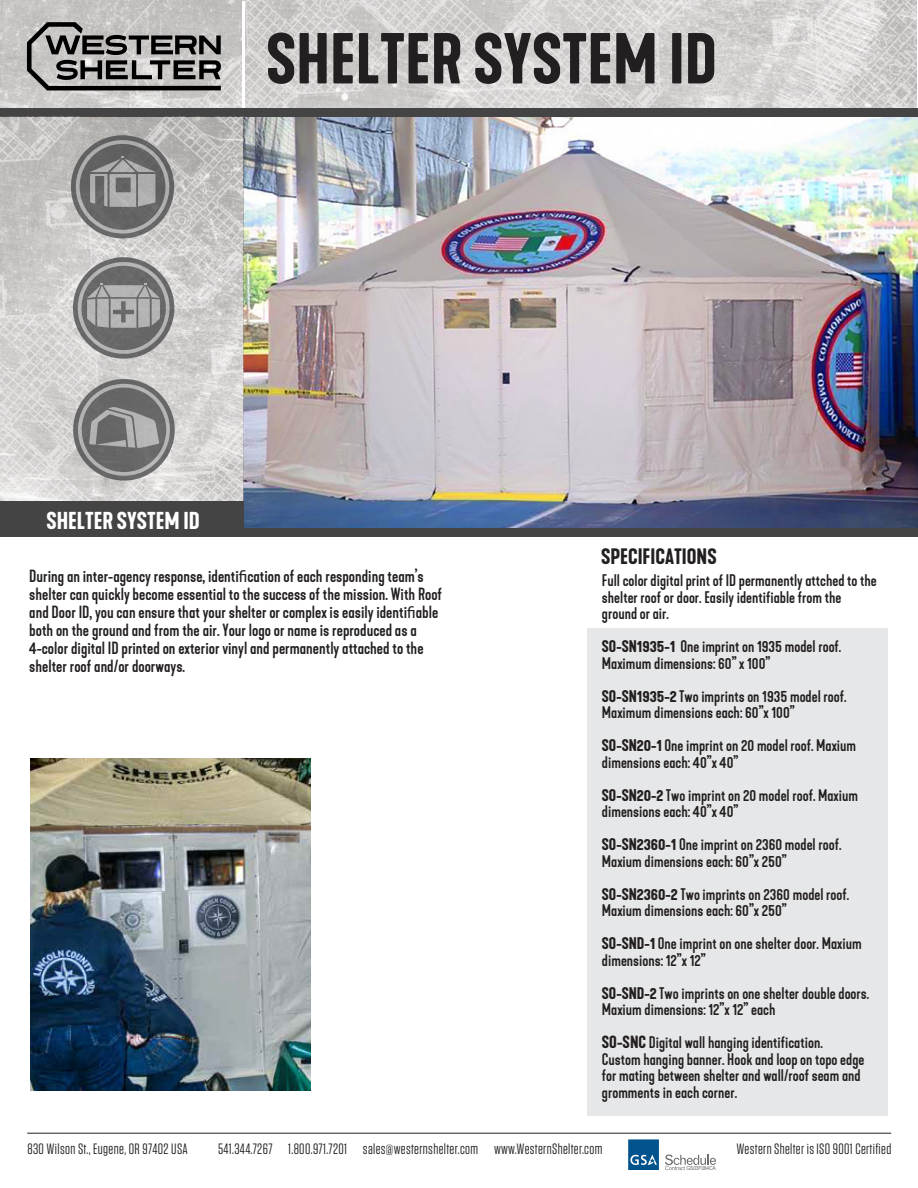
<style>
.page{position:relative;width:918px;height:1188px;background:#fff}
.page>*{position:absolute;margin:0;border:0;box-sizing:border-box;transform-origin:0 0}
.t1{font:600 67.2px "Kapra Neue";color:#231f20}
.t2{font:600 22.8px "Kapra Neue";color:#fff}
.t3{font:600 20.85px "Kapra Neue";color:#231f20}
.t4{font:500 16.5px/18px "Kapra Neue";color:#231f20}
.t5{font:500 15.75px/16.5px "Kapra Neue";color:#231f20}
.t6{font:15px "Tungsten";letter-spacing:.025em;color:#231f20}
.t7{font:5.55px "Arial";letter-spacing:-.05em;color:#6d6e70;scale:.92 1}
.s1{font-family:"Myriad Pro";font-weight:400}
.s2{font-weight:600}
.s3{font-weight:600;font-size:16.5px}
</style>
<div class="page">
<img style="left:244px;top:117px;width:674px;height:412px">
<div style="left:587px;top:629px;width:301px;height:487px;background:#e6e7e8"></div>
<img style="left:30px;top:759px;width:281px;height:331px">
<img style="left:0;top:0;width:917px;height:109px">
<svg style="left:27px;top:22px;width:194px;height:68px"></svg>
<hr style="left:242px;top:1px;width:3px;height:114px;background:#fff">
<div style="left:0;top:109px;width:918px;height:8px;background:#444445"></div>
<div style="left:0;top:529px;width:918px;height:8px;background:#444445"></div>
<hr style="left:27px;top:1133px;width:864px;height:1px;background:#231f20">
<svg style="left:628px;top:1139px;width:31px;height:31px"></svg>
<svg style="left:665px;top:1155px;width:51px;height:15px"></svg>
<img style="left:0;top:117px;width:244px;height:384px">
<div style="left:0;top:501px;width:244px;height:32px;background:#444445"></div>
<svg style="left:71px;top:135px;width:103px;height:103px;fill:#656565"></svg>
<div style="left:76px;top:140px;width:93px;height:94px;border:4px solid #aaa;border-radius:50%"></div>
<svg style="left:90px;top:156px;width:65px;height:51px"></svg>
<svg style="left:73px;top:257px;width:101px;height:102px"></svg>
<svg style="left:78px;top:262px;width:92px;height:92px"></svg>
<svg style="left:73px;top:379px;width:102px;height:102px"></svg>
<svg style="left:78px;top:384px;width:92px;height:92px"></svg>
<h1 class="t1" style="left:266px;top:16px;width:452px">SHELTER SYSTEM ID</h1>
<h2 class="t2" style="left:46px;top:507px;width:155px">SHELTER SYSTEM ID</h2>
<h3 class="t3" style="left:601px;top:544px;width:117px">SPECIFICATIONS</h3>
<p class="t4" style="left:29px;top:568px;width:414px">During an inter-agency response, identi<span class="s1">fi</span>cation of each responding team’s shelter can quickly become essential to the success of the mission. With Roof and Door ID, you can ensure that your shelter or complex is easily identi<span class="s1">fi</span>able both on the ground and from the air. Your logo or name is reproduced as a 4-color digital ID printed on exterior vinyl and permanently attached to the shelter roof and/or doorways.</p>
<p class="t5" style="left:602px;top:573px;width:276px">Full color digital print of ID permanently attched to the shelter roof or door. Easily identifiable from the ground or air.</p>
<p class="t5" style="left:602px;top:639px;width:241px"><span class="s2">SO-SN1935-1</span> One imprint on 1935 model roof.<br>Maximum dimensions: 60” x 100”</p>
<p class="t5" style="left:602px;top:688px;width:246px"><span class="s2">SO-SN1935-2</span> Two imprints on 1935 model roof.<br>Maximum dimensions each: 60”x 100”</p>
<p class="t5" style="left:602px;top:738px;width:256px"><span class="s2">SO-SN20-1</span> One imprint on 20 model roof. Maxium dimensions each: 40”x 40”</p>
<p class="t5" style="left:602px;top:787px;width:258px"><span class="s2">SO-SN20-2</span> Two imprint on 20 model roof. Maxium dimensions each: 40”x 40”</p>
<p class="t5" style="left:602px;top:837px;width:241px"><span class="s2">SO-SN2360-1</span> One imprint on 2360 model roof.<br>Maxium dimensions each: 60”x 250”</p>
<p class="t5" style="left:602px;top:886px;width:249px"><span class="s2">SO-SN2360-2</span> Two imprints on 2360 model roof.<br>Maxium dimensions each: 60”x 250”</p>
<p class="t5" style="left:602px;top:936px;width:261px"><span class="s2">SO-SND-1</span> One imprint on one shelter door. Maxium dimensions: 12”x 12”</p>
<p class="t5" style="left:602px;top:985px;width:269px"><span class="s2">SO-SND-2</span> Two imprints on one shelter double doors.<br>Maxium dimensions: 12”x 12” each</p>
<p class="t5" style="left:602px;top:1035px;width:264px"><span class="s3">SO-SNC</span> Digital wall hanging identification.<br>Custom hanging banner. Hook and loop on topo edge for mating between shelter and wall/roof seam and gromments in each corner.</p>
<p class="t6" style="left:27px;top:1141px;width:162px">830 Wilson St., Eugene, OR 97402 USA</p>
<p class="t6" style="left:218px;top:1141px;width:386px">541.344.7267 1.800.971.7201 sales@westernshelter.com www.WesternShelter.com</p>
<p class="t6" style="left:737px;top:1141px;width:156px">Western Shelter is ISO 9001 Certified</p>
<p class="t7" style="left:687px;top:1164px;width:33px">GS03F084CA</p>
</div>
